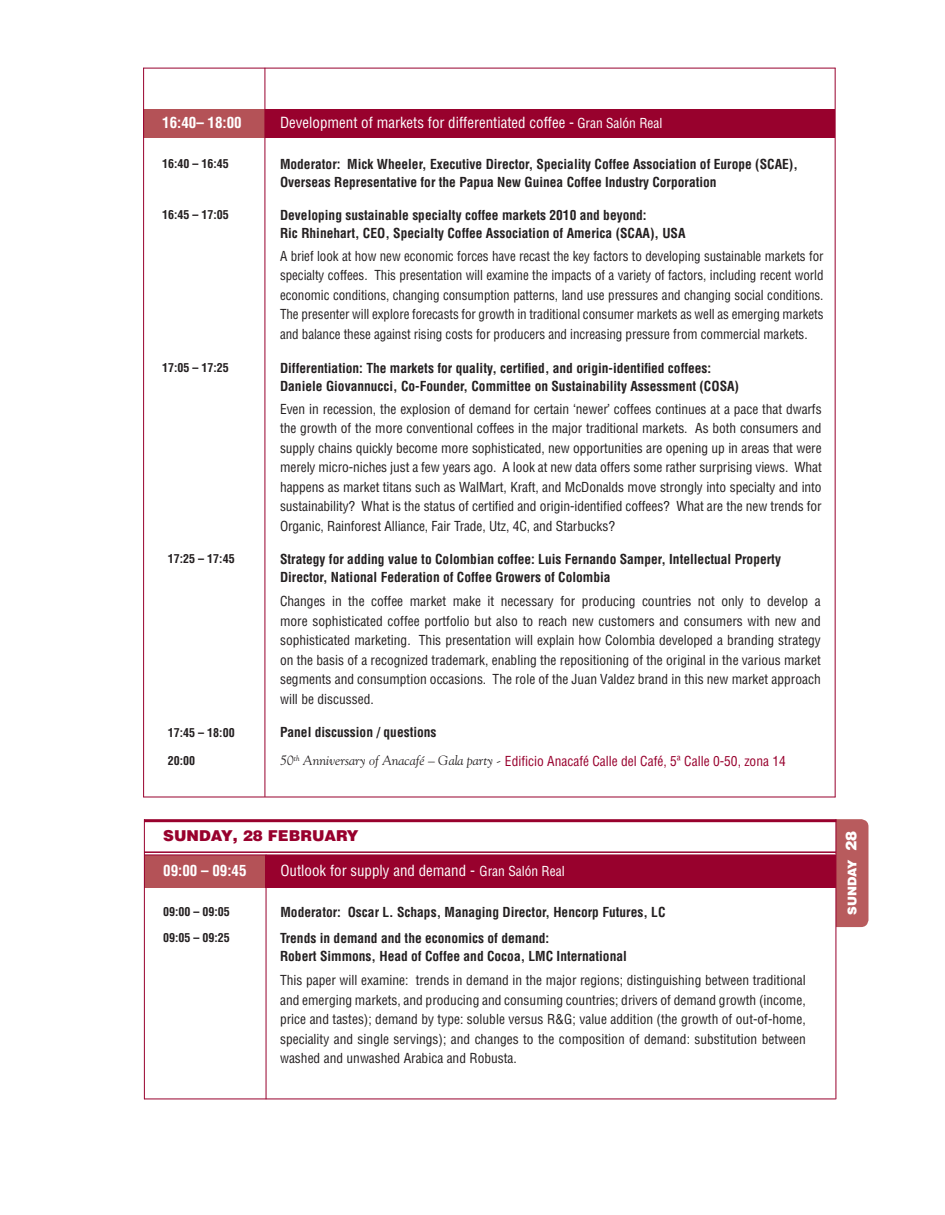
<style>
.page{position:relative;width:945px;height:1215px;background:#fff}
.page>*{position:absolute;margin:0;border:0;box-sizing:border-box;transform-origin:0 0}
.t1{font:condensed 15px "Helvetica LT Std";color:#fff}
.t2{font:700 condensed 15px "Helvetica LT Std";color:#fff}
.t3{font:900 15px "Helvetica LT Std";color:#98012d}
.t4{font:900 15px "Helvetica LT Std";color:#fff}
.t5{font:condensed 13.5px/19.5px "Helvetica LT Std";letter-spacing:-.005em;color:#231f20;text-align:justify}
.t6{font:700 condensed 13.5px/18px "Helvetica LT Std";color:#231f20}
.t7{font:condensed 13.5px "Helvetica LT Std";color:#98012d}
.t8{font:condensed 13.5px "Helvetica LT Std";color:#fff}
.t9{font:700 condensed 12px/25.3px "Helvetica LT Std";color:#231f20}
.t10{font:900 12px "Helvetica LT Std";color:#fff}
.s1{font-family:"Goudy";font-style:italic;font-stretch:normal;color:#231f20}
</style>
<div class="page">
<div style="left:265px;top:110px;width:570px;height:28px;background:#98012d"></div>
<div style="left:143px;top:110px;width:122px;height:28px;background:#b45257"></div>
<div style="left:144px;top:855px;width:122px;height:32px;background:#b45257"></div>
<div style="left:266px;top:855px;width:570px;height:32px;background:#98012d"></div>
<hr style="left:266px;top:855px;width:1px;height:244px;background:#98012d">
<div style="left:837px;top:819px;width:31px;height:108px;background:#b85b5d"></div>
<hr style="left:836px;top:819px;width:1px;height:280px;background:#98012d">
<hr style="left:144px;top:819px;width:1px;height:280px;background:#98012d">
<hr style="left:144px;top:855px;width:692px;height:1px;background:#98012d">
<hr style="left:144px;top:819px;width:692px;height:3px;background:#98012d">
<hr style="left:144px;top:851px;width:692px;height:2px;background:#98012d">
<hr style="left:143px;top:68px;width:693px;height:1px;background:#98012d">
<hr style="left:835px;top:68px;width:1px;height:729px;background:#98012d">
<hr style="left:143px;top:68px;width:1px;height:729px;background:#98012d">
<hr style="left:265px;top:68px;width:1px;height:729px;background:#98012d">
<hr style="left:143px;top:797px;width:692px;height:1px;background:#98012d">
<hr style="left:144px;top:1099px;width:692px;height:1px;background:#98012d">
<p class="t2" style="left:162px;top:114px;width:81px">16:40– 18:00</p>
<p class="t1" style="left:280px;top:114px;width:296px">Development of markets for differentiated coffee -</p>
<p class="t9" style="left:162px;top:151px;width:68px">16:40 – 16:45</p>
<p class="t8" style="left:577px;top:115px;width:87px">Gran Salón Real</p>
<p class="t6" style="left:280px;top:155px;width:519px">Moderator: Mick Wheeler, Executive Director, Speciality Coffee Association of Europe (SCAE),<br>Overseas Representative for the Papua New Guinea Coffee Industry Corporation</p>
<p class="t9" style="left:162px;top:202px;width:68px">16:45 – 17:05</p>
<p class="t6" style="left:280px;top:206px;width:407px">Developing sustainable specialty coffee markets 2010 and beyond:<br>Ric Rhinehart, CEO, Specialty Coffee Association of America (SCAA), USA</p>
<p class="t5" style="left:280px;top:246px;width:545px">A brief look at how new economic forces have recast the key factors to developing sustainable markets for specialty coffees. This presentation will examine the impacts of a variety of factors, including recent world economic conditions, changing consumption patterns, land use pressures and changing social conditions.<br>The presenter will explore forecasts for growth in traditional consumer markets as well as emerging markets and balance these against rising costs for producers and increasing pressure from commercial markets.</p>
<p class="t9" style="left:162px;top:354px;width:68px">17:05 – 17:25</p>
<p class="t6" style="left:280px;top:359px;width:461px">Differentiation: The markets for quality, certified, and origin-identified coffees:<br>Daniele Giovannucci, Co-Founder, Committee on Sustainability Assessment (COSA)</p>
<p class="t5" style="left:280px;top:399px;width:543px">Even in recession, the explosion of demand for certain ‘newer’ coffees continues at a pace that dwarfs the growth of the more conventional coffees in the major traditional markets. As both consumers and supply chains quickly become more sophisticated, new opportunities are opening up in areas that were merely micro-niches just a few years ago. A look at new data offers some rather surprising views. What happens as market titans such as WalMart, Kraft, and McDonalds move strongly into specialty and into sustainability? What is the status of certified and origin-identified coffees? What are the new trends for Organic, Rainforest Alliance, Fair Trade, Utz, 4C, and Starbucks?</p>
<p class="t9" style="left:168px;top:546px;width:68px">17:25 – 17:45</p>
<p class="t6" style="left:280px;top:550px;width:502px">Strategy for adding value to Colombian coffee: Luis Fernando Samper, Intellectual Property<br>Director, National Federation of Coffee Growers of Colombia</p>
<p class="t5" style="left:280px;top:592px;width:542px">Changes in the coffee market make it necessary for producing countries not only to develop a more sophisticated coffee portfolio but also to reach new customers and consumers with new and sophisticated marketing. This presentation will explain how Colombia developed a branding strategy on the basis of a recognized trademark, enabling the repositioning of the original in the various market segments and consumption occasions. The role of the Juan Valdez brand in this new market approach will be discussed.</p>
<p class="t9" style="left:168px;top:720px;width:68px">17:45 – 18:00</p>
<p class="t9" style="left:168px;top:748px;width:29px">20:00</p>
<p class="t6" style="left:280px;top:723px;width:158px">Panel discussion / questions</p>
<p class="t7" style="left:280px;top:752px;width:507px"><span class="s1">50</span><sup>th</sup> <span class="s1">Anniversary of Anacafé – Gala party -</span> Edificio Anacafé Calle del Café, 5ª Calle 0-50, zona 14</p>
<p class="t3" style="left:163px;top:826px;width:197px">SUNDAY, 28 FEBRUARY</p>
<p class="t1" style="left:280px;top:861px;width:196px">Outlook for supply and demand -</p>
<p class="t2" style="left:163px;top:861px;width:85px">09:00 – 09:45</p>
<p class="t8" style="left:480px;top:862px;width:87px">Gran Salón Real</p>
<p class="t9" style="left:163px;top:899px;width:68px">09:00 – 09:05<br>09:05 – 09:25</p>
<p class="t6" style="left:280px;top:903px;width:387px">Moderator: Oscar L. Schaps, Managing Director, Hencorp Futures, LC</p>
<p class="t6" style="left:280px;top:929px;width:348px">Trends in demand and the economics of demand:<br>Robert Simmons, Head of Coffee and Cocoa, LMC International</p>
<p class="t5" style="left:280px;top:971px;width:527px">This paper will examine: trends in demand in the major regions; distinguishing between traditional and emerging markets, and producing and consuming countries; drivers of demand growth (income, price and tastes); demand by type: soluble versus R&amp;G; value addition (the growth of out-of-home, speciality and single servings); and changes to the composition of demand: substitution between washed and unwashed Arabica and Robusta.</p>
<p class="t4" style="left:841px;top:851px;width:22px;rotate:-90deg">28</p>
<p class="t10" style="left:844px;top:915px;width:57px;rotate:-90deg">SUNDAY</p>
</div>
